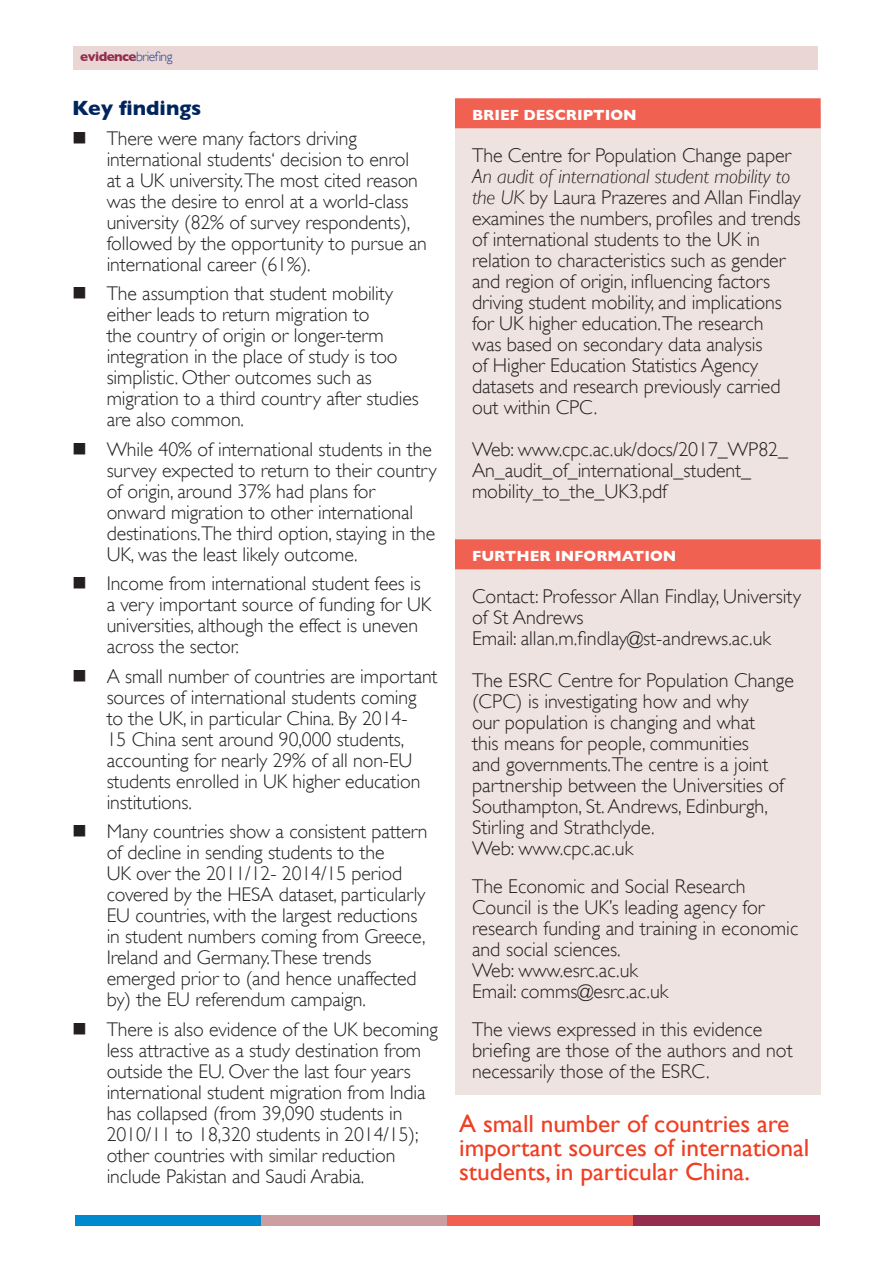
<style>
.page{position:relative;width:893px;height:1263px;background:#fff}
.page>*{position:absolute;margin:0;border:0;box-sizing:border-box;transform-origin:0 0}
.pull_out_text{font:24.75px/24px "Gill Sans";letter-spacing:-.005em;color:#ef3e22}
.Bullet_point_text{font:700 21px "Gill Sans";color:#00255d}
.indented_text{font:300 19.95px/21px "Gill Sans";color:#231f20}
.Bullet_point_text-2{font:300 19.8px/21px "Gill Sans";letter-spacing:-.005em;color:#231f20}
.Red_Bar_text{font:700 15px "Gill Sans";color:#fff}
.t1{font:700 13.5px "Gill Sans";letter-spacing:-.04em;color:#942d4e}
.s1{font-weight:300;color:#253f8e}
.s2{font-style:italic}
</style>
<div class="page">
<div style="left:73px;top:46px;width:744px;height:24px;background:#e9d6d5"></div>
<div style="left:455px;top:109px;width:366px;height:985px;background:#efe3e2"></div>
<div style="left:455px;top:98px;width:366px;height:30px;background:#f16152"></div>
<div style="left:455px;top:539px;width:366px;height:30px;background:#f16152"></div>
<div style="left:75px;top:1215px;width:186px;height:11px;background:#0089cf"></div>
<div style="left:261px;top:1215px;width:187px;height:11px;background:#cb9fa1"></div>
<div style="left:447px;top:1215px;width:186px;height:11px;background:#f16152"></div>
<div style="left:633px;top:1215px;width:186px;height:11px;background:#942d4e"></div>
<p class="t1" style="left:80px;top:49px;width:94px">evidence<span class="s1">briefing</span></p>
<p class="Bullet_point_text" style="left:72px;top:96px;width:131px">Key findings</p>
<p class="Bullet_point_text-2" style="left:107px;top:128px;width:322px;text-indent:-34px">■ There were many factors driving international students‘ decision to enrol at a UK university.The most cited reason was the desire to enrol at a world-class university (82% of survey respondents), followed by the opportunity to pursue an international career (61%).</p>
<p class="Bullet_point_text-2" style="left:107px;top:283px;width:314px;text-indent:-34px">■ The assumption that student mobility either leads to return migration to<br>the country of origin or longer-term integration in the place of study is too simplistic. Other outcomes such as migration to a third country after studies are also common.</p>
<p class="Bullet_point_text-2" style="left:107px;top:439px;width:331px;text-indent:-34px">■ While 40% of international students in the survey expected to return to their country of origin, around 37% had plans for onward migration to other international destinations.The third option, staying in the UK, was the least likely outcome.</p>
<p class="Bullet_point_text-2" style="left:107px;top:573px;width:326px;text-indent:-34px">■ Income from international student fees is a very important source of funding for UK universities, although the effect is uneven across the sector.</p>
<p class="Bullet_point_text-2" style="left:107px;top:666px;width:332px;text-indent:-34px">■ A small number of countries are important sources of international students coming to the UK, in particular China. By 2014-<br>15 China sent around 90,000 students, accounting for nearly 29% of all non-EU students enrolled in UK higher education institutions.</p>
<p class="Bullet_point_text-2" style="left:107px;top:821px;width:322px;text-indent:-34px">■ Many countries show a consistent pattern of decline in sending students to the<br>UK over the 2011/12- 2014/15 period covered by the HESA dataset, particularly EU countries, with the largest reductions in student numbers coming from Greece, Ireland and Germany.These trends emerged prior to (and hence unaffected by) the EU referendum campaign.</p>
<p class="Bullet_point_text-2" style="left:107px;top:1019px;width:333px;text-indent:-34px">■ There is also evidence of the UK becoming less attractive as a study destination from outside the EU. Over the last four years international student migration from India has collapsed (from 39,090 students in 2010/11 to 18,320 students in 2014/15); other countries with similar reduction include Pakistan and Saudi Arabia.</p>
<p class="Red_Bar_text" style="left:472px;top:106px;width:166px">BRIEF DESCRIPTION</p>
<p class="indented_text" style="left:472px;top:144px;width:330px">The Centre for Population Change paper <span class="s2">An audit of international student mobility to the UK</span> by Laura Prazeres and Allan Findlay examines the numbers, profiles and trends of international students to the UK in relation to characteristics such as gender and region of origin, influencing factors driving student mobility, and implications for UK higher education.The research<br>was based on secondary data analysis<br>of Higher Education Statistics Agency datasets and research previously carried out within CPC.</p>
<p class="indented_text" style="left:472px;top:438px;width:318px">Web: www.cpc.ac.uk/docs/2017_WP82_<br>An_audit_of_international_student_ mobility_to_the_UK3.pdf</p>
<p class="Red_Bar_text" style="left:472px;top:547px;width:206px">FURTHER INFORMATION</p>
<p class="indented_text" style="left:472px;top:585px;width:330px">Contact: Professor Allan Findlay, University of St Andrews<br>Email: allan.m.findlay@st-andrews.ac.uk</p>
<p class="indented_text" style="left:472px;top:669px;width:323px">The ESRC Centre for Population Change (CPC) is investigating how and why<br>our population is changing and what<br>this means for people, communities<br>and governments.The centre is a joint partnership between the Universities of Southampton, St. Andrews, Edinburgh, Stirling and Strathclyde.<br>Web: www.cpc.ac.uk</p>
<p class="indented_text" style="left:472px;top:875px;width:328px">The Economic and Social Research<br>Council is the UK’s leading agency for research funding and training in economic and social sciences.<br>Web: www.esrc.ac.uk<br>Email: comms@esrc.ac.uk</p>
<p class="indented_text" style="left:472px;top:1018px;width:322px">The views expressed in this evidence briefing are those of the authors and not necessarily those of the ESRC.</p>
<p class="pull_out_text" style="left:459px;top:1111px;width:352px">A small number of countries are important sources of international students, in particular China.</p>
</div>
